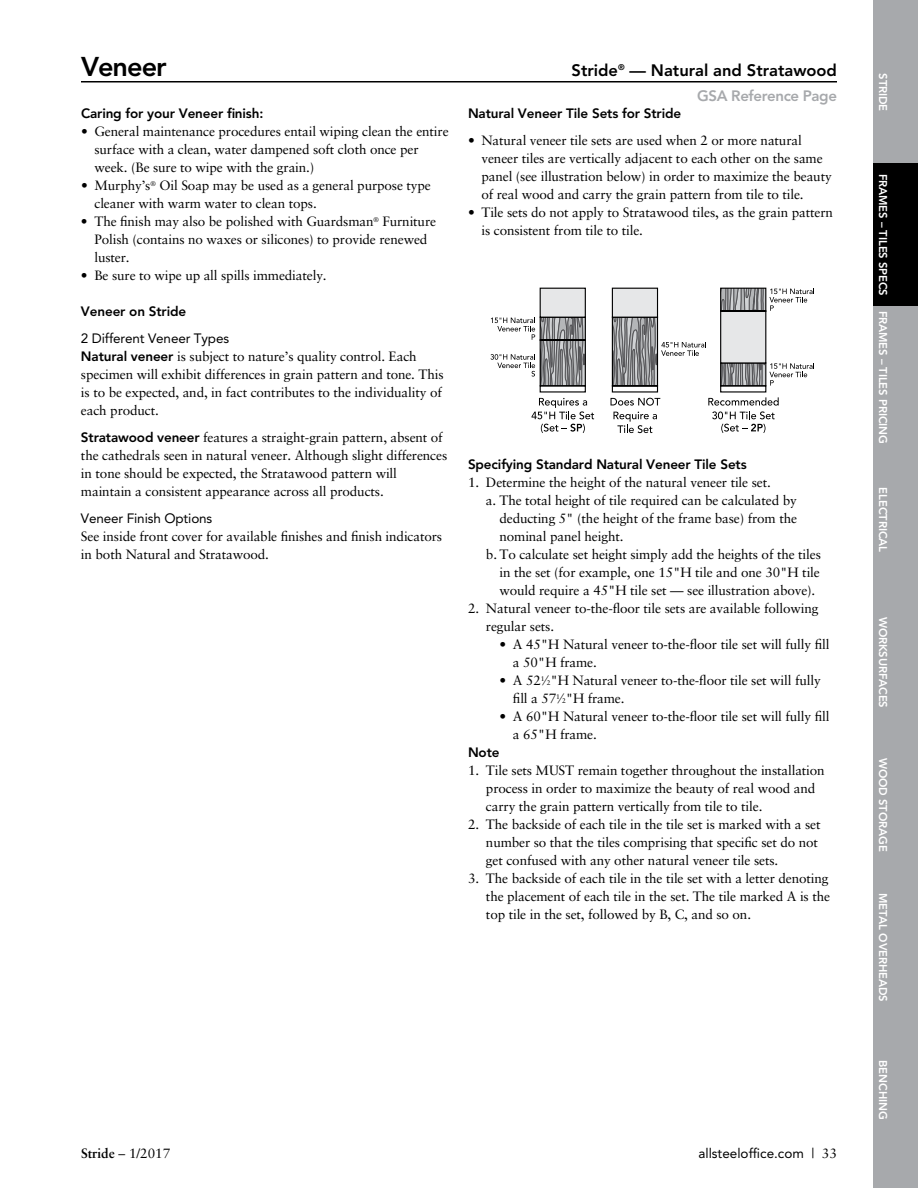
<style>
.page{position:relative;width:918px;height:1188px;background:#fff}
.page>*{position:absolute;margin:0;border:0;box-sizing:border-box;transform-origin:0 0}
.t1{font:800 27px "Avenir";letter-spacing:-.035em;color:#000}
.t2{font:800 16.5px "Avenir";color:#000}
.t3{font:800 15px "Avenir";letter-spacing:-.025em;color:#a7a9ac}
.t4{font:13.5px/18px "Sabon";letter-spacing:-.01em;color:#000}
.t5{font:800 13.5px "Avenir";letter-spacing:-.01em;color:#000}
.t6{font:13.5px "Avenir";letter-spacing:-.01em;color:#000}
.t7{font:800 11.25px "Avenir";letter-spacing:-.01em;color:#fff}
.s1{font-family:"Avenir";font-weight:800}
.s2{font-size:6.75px}
.s3{font-weight:700}
.s4{font-family:"Sabon"}
</style>
<div class="page">
<div style="left:873px;top:0;width:45px;height:1188px;background:#a7a9ac"></div>
<div style="left:873px;top:164px;width:45px;height:142px;background:#000"></div>
<hr style="left:81px;top:81px;width:756px;height:1px;background:#000">
<svg style="left:491px;top:288px;width:323px;height:145px"></svg>
<h1 class="t1" style="left:81px;top:50px;width:87px">Veneer</h1>
<p class="t2" style="left:572px;top:60px;width:267px">Stride<sup>®</sup> — Natural and Stratawood</p>
<p class="t5" style="left:81px;top:106px;width:184px">Caring for your Veneer finish:</p>
<p class="t4" style="left:94px;top:122px;width:356px;text-indent:-14px">• General maintenance procedures entail wiping clean the entire surface with a clean, water dampened soft cloth once per week. (Be sure to wipe with the grain.)</p>
<p class="t4" style="left:94px;top:176px;width:338px;text-indent:-13px">• Murphy’s<sup>®</sup> Oil Soap may be used as a general purpose type cleaner with warm water to clean tops.</p>
<p class="t4" style="left:94px;top:212px;width:343px;text-indent:-13px">• The finish may also be polished with Guardsman<sup>®</sup> Furniture<br>Polish (contains no waxes or silicones) to provide renewed luster.</p>
<p class="t4" style="left:81px;top:266px;width:247px">• Be sure to wipe up all spills immediately.</p>
<p class="t5" style="left:81px;top:304px;width:107px">Veneer on Stride</p>
<p class="t6" style="left:81px;top:331px;width:150px">2 Different Veneer Types</p>
<p class="t4" style="left:81px;top:347px;width:364px"><span class="s1">Natural veneer</span> is subject to nature’s quality control. Each specimen will exhibit differences in grain pattern and tone. This is to be expected, and, in fact contributes to the individuality of each product.</p>
<p class="t4" style="left:81px;top:428px;width:368px"><span class="s1">Stratawood veneer</span> features a straight‑grain pattern, absent of the cathedrals seen in natural veneer. Although slight differences in tone should be expected, the Stratawood pattern will maintain a consistent appearance across all products.</p>
<p class="t6" style="left:81px;top:511px;width:133px">Veneer Finish Options</p>
<p class="t4" style="left:81px;top:527px;width:363px">See inside front cover for available finishes and finish indicators in both Natural and Stratawood.</p>
<p class="t3" style="left:697px;top:87px;width:141px">GSA Reference Page</p>
<p class="t5" style="left:468px;top:106px;width:215px">Natural Veneer Tile Sets for Stride</p>
<p class="t4" style="left:482px;top:131px;width:352px;text-indent:-14px">• Natural veneer tile sets are used when 2 or more natural veneer tiles are vertically adjacent to each other on the same panel (see illustration below) in order to maximize the beauty of real wood and carry the grain pattern from tile to tile.</p>
<p class="t4" style="left:482px;top:203px;width:353px;text-indent:-14px">• Tile sets do not apply to Stratawood tiles, as the grain pattern is consistent from tile to tile.</p>
<p class="t5" style="left:468px;top:457px;width:280px">Specifying Standard Natural Veneer Tile Sets</p>
<p class="t4" style="left:468px;top:473px;width:304px">1. Determine the height of the natural veneer tile set.</p>
<p class="t4" style="left:486px;top:491px;width:312px">a. The total height of tile required can be calculated by</p>
<p class="t4" style="left:499px;top:509px;width:299px">deducting 5" (the height of the frame base) from the</p>
<p class="t4" style="left:499px;top:527px;width:126px">nominal panel height.</p>
<p class="t4" style="left:486px;top:545px;width:336px">b. To calculate set height simply add the heights of the tiles</p>
<p class="t4" style="left:499px;top:563px;width:322px">in the set (for example, one 15"H tile and one 30"H tile</p>
<p class="t4" style="left:499px;top:581px;width:317px">would require a 45"H tile set — see illustration above).</p>
<p class="t4" style="left:486px;top:599px;width:334px;text-indent:-18px">2. Natural veneer to-the-floor tile sets are available following regular sets.</p>
<p class="t4" style="left:513px;top:635px;width:318px;text-indent:-14px">• A 45"H Natural veneer to-the-floor tile set will fully fill a 50"H frame.</p>
<p class="t4" style="left:513px;top:671px;width:309px;text-indent:-14px">• A 52<sup>1</sup>⁄<span class="s2">2</span>"H Natural veneer to-the-floor tile set will fully fill a 57<sup>1</sup>⁄<span class="s2">2</span>"H frame.</p>
<p class="t4" style="left:513px;top:707px;width:318px;text-indent:-14px">• A 60"H Natural veneer to-the-floor tile set will fully fill a 65"H frame.</p>
<p class="t5" style="left:468px;top:745px;width:33px">Note</p>
<p class="t4" style="left:486px;top:761px;width:340px;text-indent:-18px">1. Tile sets MUST remain together throughout the installation process in order to maximize the beauty of real wood and carry the grain pattern vertically from tile to tile.</p>
<p class="t4" style="left:486px;top:815px;width:336px;text-indent:-18px">2. The backside of each tile in the tile set is marked with a set number so that the tiles comprising that specific set do not get confused with any other natural veneer tile sets.</p>
<p class="t4" style="left:486px;top:869px;width:346px;text-align:justify;text-indent:-18px">3. The backside of each tile in the tile set with a letter denoting the placement of each tile in the set. The tile marked A is the top tile in the set, followed by B, C, and so on.</p>
<p class="t4" style="left:81px;top:1144px;width:91px"><span class="s3">Stride</span> – 1/2017</p>
<p class="t6" style="left:698px;top:1145px;width:140px">allsteeloffice.com <span class="s4">| 33</span></p>
<p class="t7" style="left:890px;top:73px;width:39px;rotate:90deg">STRIDE</p>
<p class="t7" style="left:890px;top:174px;width:124px;rotate:90deg">FRAMES – TILES SPECS</p>
<p class="t7" style="left:890px;top:311px;width:135px;rotate:90deg">FRAMES – TILES PRICING</p>
<p class="t7" style="left:890px;top:487px;width:66px;rotate:90deg">ELECTRICAL</p>
<p class="t7" style="left:890px;top:617px;width:93px;rotate:90deg">WORKSURFACES</p>
<p class="t7" style="left:890px;top:758px;width:95px;rotate:90deg">WOOD STORAGE</p>
<p class="t7" style="left:890px;top:893px;width:110px;rotate:90deg">METAL OVERHEADS</p>
<p class="t7" style="left:890px;top:1060px;width:61px;rotate:90deg">BENCHING</p>
</div>
